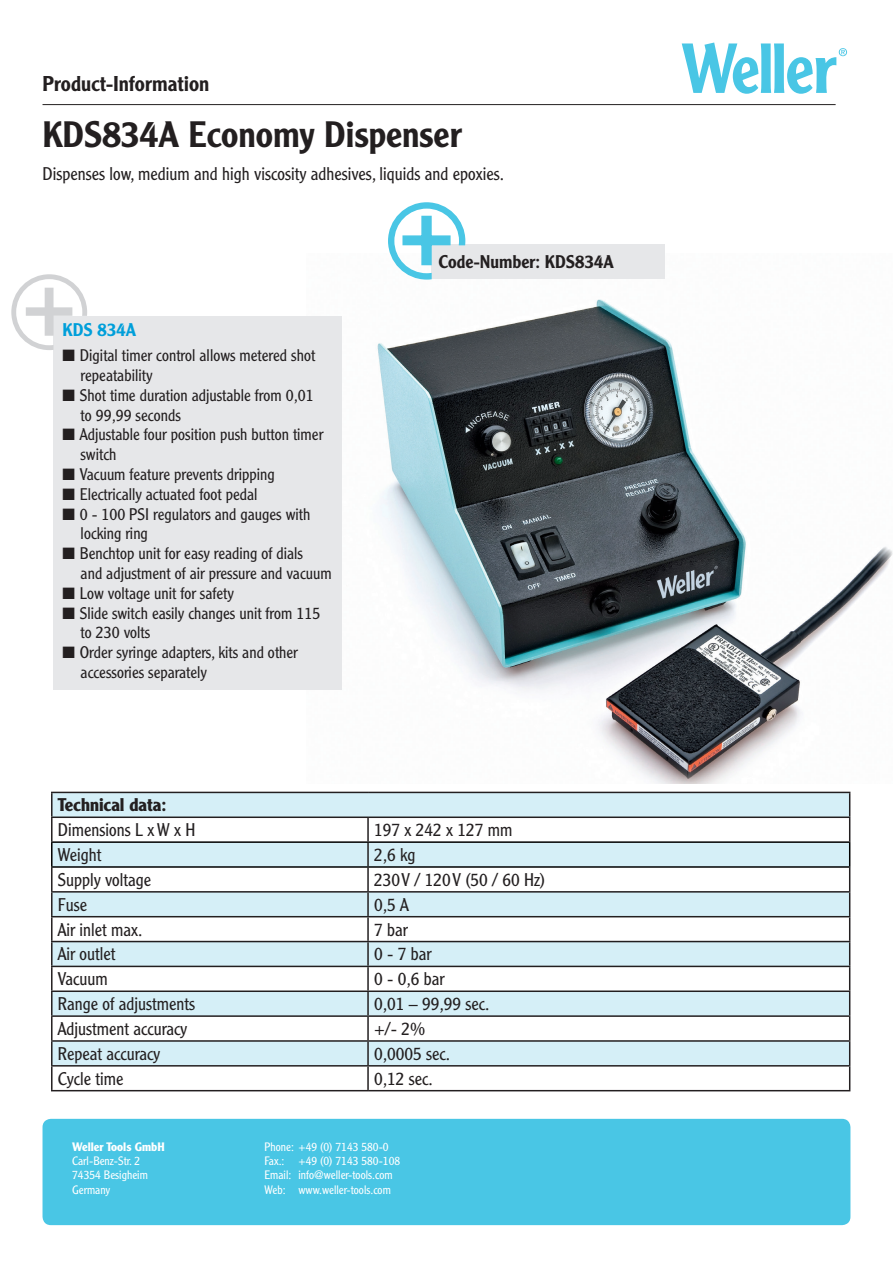
<style>
.page{position:relative;width:893px;height:1263px;background:#fff}
.page>*{position:absolute;margin:0;border:0;box-sizing:border-box;transform-origin:0 0}
.t1{font:500 36px "Clearface Gothic LT Std";color:#231f20}
.t2{font:500 21px "Clearface Gothic LT Std";color:#231f20}
.t3{font:300 18px "Clearface Gothic LT Std";color:#231f20}
.t4{font:500 18px "Clearface Gothic LT Std";color:#231f20}
.t5{font:700 18px "Clearface Gothic LT Std";color:#231f20}
.t6{font:500 18px "Clearface Gothic LT Std";color:#009fda}
.t7{font:300 16.5px/19.8px "Clearface Gothic LT Std";color:#231f20}
.t8{font:300 12px/14.4px "Clearface Gothic LT Std";color:#fff}
.t9{font:700 12px "Clearface Gothic LT Std";color:#fff}
</style>
<div class="page">
<img style="left:306px;top:253px;width:587px;height:530px">
<svg style="left:682px;top:43px;width:165px;height:51px"></svg>
<hr style="left:43px;top:104px;width:793px;height:1px;background:#231f20">
<div style="left:43px;top:1119px;width:807px;height:106px;background:#49c6e5;border-radius:8px"></div>
<div style="left:53px;top:793px;width:796px;height:23px;background:#d5eff7"></div>
<svg style="left:53px;top:818px;width:796px;height:272px"></svg>
<hr style="left:51px;top:792px;width:317px;height:1px;background:#231f20">
<hr style="left:51px;top:793px;width:2px;height:23px;background:#231f20">
<hr style="left:368px;top:792px;width:482px;height:1px;background:#231f20">
<hr style="left:51px;top:816px;width:317px;height:2px;background:#231f20">
<hr style="left:51px;top:818px;width:2px;height:23px;background:#231f20">
<hr style="left:368px;top:816px;width:482px;height:2px;background:#231f20">
<hr style="left:367px;top:818px;width:2px;height:23px;background:#231f20">
<hr style="left:367px;top:843px;width:2px;height:23px;background:#231f20">
<hr style="left:51px;top:868px;width:2px;height:23px;background:#231f20">
<hr style="left:367px;top:868px;width:2px;height:23px;background:#231f20">
<hr style="left:51px;top:891px;width:317px;height:1px;background:#231f20">
<hr style="left:51px;top:892px;width:2px;height:24px;background:#231f20">
<hr style="left:368px;top:891px;width:482px;height:1px;background:#231f20">
<hr style="left:367px;top:892px;width:2px;height:24px;background:#231f20">
<hr style="left:51px;top:916px;width:317px;height:1px;background:#231f20">
<hr style="left:51px;top:917px;width:2px;height:24px;background:#231f20">
<hr style="left:368px;top:916px;width:482px;height:1px;background:#231f20">
<hr style="left:367px;top:917px;width:2px;height:24px;background:#231f20">
<hr style="left:51px;top:941px;width:317px;height:1px;background:#231f20">
<hr style="left:51px;top:942px;width:2px;height:24px;background:#231f20">
<hr style="left:368px;top:941px;width:482px;height:1px;background:#231f20">
<hr style="left:367px;top:942px;width:2px;height:24px;background:#231f20">
<hr style="left:51px;top:966px;width:317px;height:1px;background:#231f20">
<hr style="left:51px;top:967px;width:2px;height:23px;background:#231f20">
<hr style="left:368px;top:966px;width:482px;height:1px;background:#231f20">
<hr style="left:367px;top:967px;width:2px;height:23px;background:#231f20">
<hr style="left:51px;top:990px;width:317px;height:2px;background:#231f20">
<hr style="left:51px;top:992px;width:2px;height:23px;background:#231f20">
<hr style="left:368px;top:990px;width:482px;height:2px;background:#231f20">
<hr style="left:367px;top:992px;width:2px;height:23px;background:#231f20">
<hr style="left:51px;top:1015px;width:317px;height:2px;background:#231f20">
<hr style="left:51px;top:1017px;width:2px;height:23px;background:#231f20">
<hr style="left:368px;top:1015px;width:482px;height:2px;background:#231f20">
<hr style="left:367px;top:1017px;width:2px;height:23px;background:#231f20">
<hr style="left:51px;top:1040px;width:317px;height:2px;background:#231f20">
<hr style="left:51px;top:1042px;width:2px;height:23px;background:#231f20">
<hr style="left:368px;top:1040px;width:482px;height:2px;background:#231f20">
<hr style="left:367px;top:1042px;width:2px;height:23px;background:#231f20">
<hr style="left:51px;top:1065px;width:317px;height:1px;background:#231f20">
<hr style="left:51px;top:1066px;width:2px;height:24px;background:#231f20">
<hr style="left:368px;top:1065px;width:482px;height:1px;background:#231f20">
<hr style="left:367px;top:1066px;width:2px;height:24px;background:#231f20">
<hr style="left:51px;top:1090px;width:317px;height:1px;background:#231f20">
<hr style="left:368px;top:1090px;width:482px;height:1px;background:#231f20">
<hr style="left:51px;top:841px;width:317px;height:2px;background:#000">
<hr style="left:51px;top:843px;width:2px;height:23px;background:#000">
<hr style="left:368px;top:841px;width:482px;height:2px;background:#000">
<svg style="left:849px;top:793px;width:1px;height:297px"></svg>
<hr style="left:51px;top:866px;width:317px;height:2px;background:#000">
<hr style="left:368px;top:866px;width:482px;height:2px;background:#000">
<div style="left:431px;top:245px;width:233px;height:34px;background:#e6e7e9"></div>
<svg style="left:387px;top:202px;width:79px;height:78px"></svg>
<div style="left:54px;top:316px;width:288px;height:373px;background:#e6e7e9"></div>
<svg style="left:11px;top:274px;width:76px;height:76px"></svg>
<p class="t2" style="left:43px;top:71px;width:168px">Product-Information</p>
<h1 class="t1" style="left:43px;top:112px;width:421px">KDS834A Economy Dispenser</h1>
<p class="t3" style="left:43px;top:163px;width:463px">Dispenses low, medium and high viscosity adhesives, liquids and epoxies.</p>
<p class="t6" style="left:63px;top:318px;width:75px">KDS 834A</p>
<p class="t7" style="left:81px;top:345px;width:236px;text-indent:-18px">■ Digital timer control allows metered shot repeatability</p>
<p class="t7" style="left:81px;top:385px;width:234px;text-indent:-18px">■ Shot time duration adjustable from 0,01 to 99,99 seconds</p>
<p class="t7" style="left:81px;top:425px;width:244px;text-indent:-18px">■ Adjustable four position push button timer switch</p>
<p class="t7" style="left:63px;top:464px;width:214px">■ Vacuum feature prevents dripping</p>
<p class="t7" style="left:63px;top:484px;width:196px">■ Electrically actuated foot pedal</p>
<p class="t7" style="left:81px;top:504px;width:231px;text-indent:-18px">■ 0 - 100 PSI regulators and gauges with locking ring</p>
<p class="t7" style="left:81px;top:543px;width:253px;text-indent:-18px">■ Benchtop unit for easy reading of dials<br>and adjustment of air pressure and vacuum</p>
<p class="t7" style="left:63px;top:583px;width:173px">■ Low voltage unit for safety</p>
<p class="t7" style="left:81px;top:603px;width:241px;text-indent:-18px">■ Slide switch easily changes unit from 115 to 230 volts</p>
<p class="t7" style="left:81px;top:642px;width:219px;text-indent:-18px">■ Order syringe adapters, kits and other accessories separately</p>
<p class="t4" style="left:438px;top:250px;width:177px">Code-Number: KDS834A</p>
<p class="t5" style="left:58px;top:794px;width:110px">Technical data:</p>
<p class="t3" style="left:58px;top:819px;width:139px">Dimensions L x W x H</p>
<p class="t3" style="left:374px;top:819px;width:140px">197 x 242 x 127 mm</p>
<p class="t3" style="left:58px;top:844px;width:45px">Weight</p>
<p class="t3" style="left:374px;top:844px;width:43px">2,6 kg</p>
<p class="t3" style="left:58px;top:869px;width:95px">Supply voltage</p>
<p class="t3" style="left:374px;top:869px;width:173px">230 V / 120 V (50 / 60 Hz)</p>
<p class="t3" style="left:58px;top:893px;width:31px">Fuse</p>
<p class="t3" style="left:374px;top:893px;width:36px">0,5 A</p>
<p class="t3" style="left:58px;top:918px;width:86px">Air inlet max.</p>
<p class="t3" style="left:374px;top:918px;width:35px">7 bar</p>
<p class="t3" style="left:58px;top:943px;width:59px">Air outlet</p>
<p class="t3" style="left:374px;top:943px;width:59px">0 - 7 bar</p>
<p class="t3" style="left:58px;top:968px;width:51px">Vacuum</p>
<p class="t3" style="left:374px;top:968px;width:72px">0 - 0,6 bar</p>
<p class="t3" style="left:58px;top:993px;width:139px">Range of adjustments</p>
<p class="t3" style="left:374px;top:993px;width:117px">0,01 – 99,99 sec.</p>
<p class="t3" style="left:58px;top:1018px;width:131px">Adjustment accuracy</p>
<p class="t3" style="left:374px;top:1018px;width:53px">+/- 2%</p>
<p class="t3" style="left:58px;top:1043px;width:104px">Repeat accuracy</p>
<p class="t3" style="left:374px;top:1043px;width:78px">0,0005 sec.</p>
<p class="t3" style="left:58px;top:1067px;width:67px">Cycle time</p>
<p class="t3" style="left:374px;top:1067px;width:60px">0,12 sec.</p>
<p class="t9" style="left:72px;top:1139px;width:94px">Weller Tools GmbH</p>
<p class="t8" style="left:72px;top:1153px;width:77px">Carl-Benz-Str. 2<br>74354 Besigheim<br>Germany</p>
<p class="t8" style="left:264px;top:1139px;width:137px">Phone: +49 (0) 7143 580-0<br>Fax.: +49 (0) 7143 580-108<br>Email: info@weller-tools.com<br>Web: www.weller-tools.com</p>
</div>
